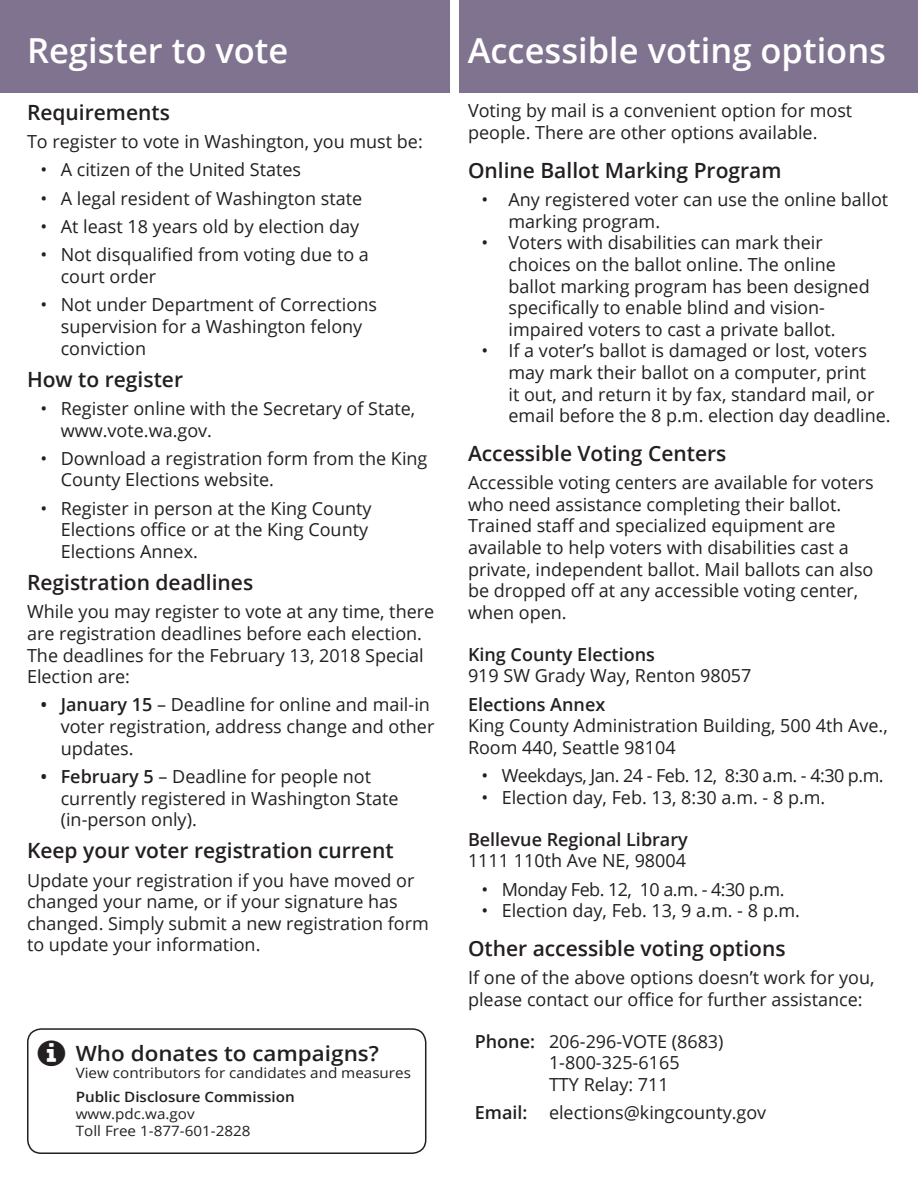
<style>
.page{position:relative;width:918px;height:1188px;background:#fff}
.page>*{position:absolute;margin:0;border:0;box-sizing:border-box;transform-origin:0 0}
.t1{font:600 34.5px "Open Sans";color:#fff}
.t2{font:600 21px "Open Sans";color:#231f20}
.t3{font:600 21px "Open Sans";color:#231f20;scale:1.07 1}
.t4{font:18px/21.6px "Open Sans";color:#231f20}
.t5{font:18px "Open Sans";letter-spacing:-.03em;color:#231f20}
.t6{font:600 18px/21.6px "Open Sans";color:#231f20}
.t7{font:14.25px/23.9px "Open Sans";color:#231f20;scale:1.07 1}
.s1{font-weight:600}
.s2{font-weight:400}
</style>
<div class="page">
<div style="left:459px;top:0;width:459px;height:93px;background:#7f7390"></div>
<div style="left:0;top:0;width:450px;height:93px;background:#7f7390"></div>
<div style="left:27px;top:1028px;width:399px;height:126px;border:2px solid #231f20;border-radius:14px"></div>
<p class="t1" style="left:27px;top:27px;width:263px">Register to vote</p>
<p class="t2" style="left:27px;top:98px;width:144px">Requirements</p>
<p class="t4" style="left:27px;top:130px;width:397px">To register to vote in Washington, you must be:</p>
<p class="t4" style="left:40px;top:159px;width:262px">• A citizen of the United States</p>
<p class="t4" style="left:40px;top:187px;width:323px">• A legal resident of Washington state</p>
<p class="t4" style="left:40px;top:215px;width:320px">• At least 18 years old by election day</p>
<p class="t4" style="left:61px;top:244px;width:310px;text-indent:-20px">• Not disqualified from voting due to a court order</p>
<p class="t4" style="left:61px;top:294px;width:318px;text-indent:-20px">• Not under Department of Corrections supervision for a Washington felony conviction</p>
<p class="t2" style="left:27px;top:365px;width:158px">How to register</p>
<p class="t4" style="left:61px;top:397px;width:356px;text-indent:-20px">• Register online with the Secretary of State, www.vote.wa.gov.</p>
<p class="t4" style="left:61px;top:447px;width:368px;text-indent:-20px">• Download a registration form from the King<br>County Elections website.</p>
<p class="t4" style="left:61px;top:497px;width:312px;text-indent:-20px">• Register in person at the King County<br>Elections office or at the King County<br>Elections Annex.</p>
<p class="t2" style="left:27px;top:568px;width:228px">Registration deadlines</p>
<p class="t4" style="left:27px;top:601px;width:409px">While you may register to vote at any time, there are registration deadlines before each election.<br>The deadlines for the February 13, 2018 Special Election are:</p>
<p class="t4" style="left:61px;top:694px;width:375px;text-indent:-20px"><span class="s1">• January 15</span> – Deadline for online and mail-in voter registration, address change and other updates.</p>
<p class="t4" style="left:61px;top:765px;width:339px;text-indent:-20px"><span class="s1">• February 5</span> – Deadline for people not currently registered in Washington State (in-person only).</p>
<p class="t2" style="left:27px;top:836px;width:368px">Keep your voter registration current</p>
<p class="t4" style="left:27px;top:869px;width:403px">Update your registration if you have moved or changed your name, or if your signature has changed. Simply submit a new registration form to update your information.</p>
<p class="t3" style="left:76px;top:1039px;width:285px">Who donates to campaigns?</p>
<p class="t7" style="left:76px;top:1061px;width:315px">View contributors for candidates and measures<br><span class="s1">Public Disclosure Commission</span></p>
<p class="t7" style="left:76px;top:1105px;width:165px;line-height:17.1px">www.pdc.wa.gov<br>Toll Free 1-877-601-2828</p>
<p class="t1" style="left:468px;top:27px;width:420px">Accessible voting options</p>
<p class="t4" style="left:468px;top:100px;width:386px">Voting by mail is a convenient option for most people. There are other options available.</p>
<p class="t2" style="left:468px;top:156px;width:315px">Online Ballot Marking Program</p>
<p class="t4" style="left:508px;top:188px;width:381px;text-indent:-27px">• Any registered voter can use the online ballot marking program.</p>
<p class="t4" style="left:508px;top:232px;width:363px;text-indent:-27px">• Voters with disabilities can mark their choices on the ballot online. The online ballot marking program has been designed specifically to enable blind and vision&shy;impaired voters to cast a private ballot.</p>
<p class="t4" style="left:508px;top:340px;width:384px;text-indent:-27px">• If a voter’s ballot is damaged or lost, voters may mark their ballot on a computer, print<br>it out, and return it by fax, standard mail, or email before the 8 p.m. election day deadline.</p>
<p class="t2" style="left:468px;top:439px;width:260px">Accessible Voting Centers</p>
<p class="t4" style="left:468px;top:471px;width:407px">Accessible voting centers are available for voters who need assistance completing their ballot.<br>Trained staff and specialized equipment are available to help voters with disabilities cast a private, independent ballot. Mail ballots can also be dropped off at any accessible voting center, when open.</p>
<p class="t4" style="left:468px;top:643px;width:285px"><span class="s1">King County Elections<br></span>919 SW Grady Way, Renton 98057</p>
<p class="t4" style="left:468px;top:693px;width:421px"><span class="s1">Elections Annex<br></span>King County Administration Building, 500 4th Ave.,<br>Room 440, Seattle 98104</p>
<p class="t5" style="left:482px;top:763px;width:404px">• Weekdays, Jan. 24 - Feb. 12, 8:30 a.m. - 4:30 p.m.</p>
<p class="t4" style="left:482px;top:786px;width:345px">• Election day, Feb. 13, 8:30 a.m. - 8 p.m.</p>
<p class="t6" style="left:468px;top:828px;width:221px">Bellevue Regional Library<br><span class="s2">1111 110th Ave NE, 98004</span></p>
<p class="t5" style="left:482px;top:877px;width:305px">• Monday Feb. 12, 10 a.m. - 4:30 p.m.</p>
<p class="t4" style="left:482px;top:899px;width:320px">• Election day, Feb. 13, 9 a.m. - 8 p.m.</p>
<p class="t2" style="left:468px;top:934px;width:319px">Other accessible voting options</p>
<p class="t4" style="left:468px;top:966px;width:408px">If one of the above options doesn’t work for you, please contact our office for further assistance:</p>
<p class="t4" style="left:549px;top:1030px;width:176px;text-indent:-74px"><span class="s1">Phone:</span> 206-296-VOTE (8683)<br>1-800-325-6165<br>TTY Relay: 711</p>
<p class="t4" style="left:475px;top:1101px;width:293px"><span class="s1">Email:</span> elections@kingcounty.gov</p>
</div>
